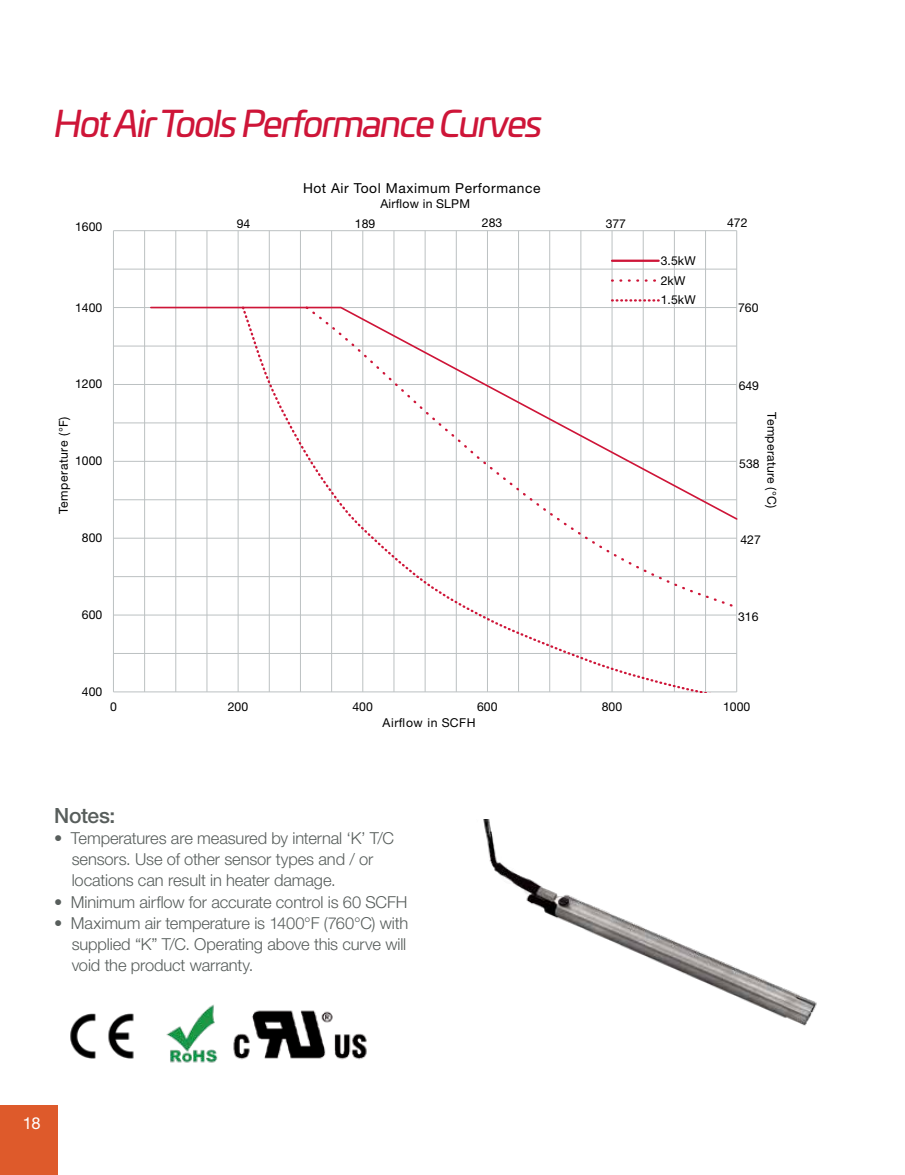
<style>
.page{position:relative;width:905px;height:1175px;background:#fff}
.page>*{position:absolute;margin:0;border:0;box-sizing:border-box;transform-origin:0 0}
.t1{font:italic 36px "Univia Pro";letter-spacing:-.05em;color:#ce1538}
.t2{font:500 21px "Helvetica Neue LT Pro";letter-spacing:-.015em;color:#585e5c}
.t3{font:300 16.5px/21px "Helvetica Neue LT Pro";letter-spacing:-.01em;color:#585e5c}
.t4{font:16.5px "Helvetica Neue LT Pro";color:#fff}
.t5{font:13.8px "Helvetica Neue LT Pro";letter-spacing:.045em;color:#000}
.t6{font:12.15px/19.8px "Helvetica Neue LT Pro";color:#000}
.t7{font:12.15px "Helvetica Neue LT Pro";letter-spacing:.02em;color:#000}
.t8{font:12.15px "Helvetica Neue LT Pro";letter-spacing:.045em;color:#000}
.t9{font:12.15px "Helvetica Neue LT Pro";letter-spacing:.04em;color:#000}
</style>
<div class="page">
<div style="left:0;top:1105px;width:57px;height:69px;background:#de5a2b"></div>
<img style="left:483px;top:819px;width:334px;height:207px">
<hr style="left:113px;top:269px;width:623px;height:1px;background:#bcc1c2">
<hr style="left:113px;top:346px;width:623px;height:1px;background:#bcc1c2">
<hr style="left:113px;top:422px;width:623px;height:1px;background:#bcc1c2">
<hr style="left:113px;top:499px;width:623px;height:1px;background:#bcc1c2">
<hr style="left:113px;top:576px;width:623px;height:1px;background:#bcc1c2">
<hr style="left:113px;top:653px;width:623px;height:1px;background:#bcc1c2">
<hr style="left:113px;top:230px;width:623px;height:1px;background:#bcc1c2">
<hr style="left:113px;top:307px;width:623px;height:1px;background:#bcc1c2">
<hr style="left:113px;top:384px;width:623px;height:1px;background:#bcc1c2">
<hr style="left:113px;top:461px;width:623px;height:1px;background:#bcc1c2">
<hr style="left:113px;top:538px;width:623px;height:1px;background:#bcc1c2">
<hr style="left:113px;top:614px;width:623px;height:1px;background:#bcc1c2">
<hr style="left:705px;top:231px;width:1px;height:461px;background:#bcc1c2">
<hr style="left:674px;top:231px;width:1px;height:461px;background:#bcc1c2">
<hr style="left:643px;top:231px;width:1px;height:461px;background:#bcc1c2">
<hr style="left:580px;top:231px;width:1px;height:461px;background:#bcc1c2">
<hr style="left:549px;top:231px;width:1px;height:461px;background:#bcc1c2">
<hr style="left:518px;top:231px;width:1px;height:461px;background:#bcc1c2">
<hr style="left:456px;top:231px;width:1px;height:461px;background:#bcc1c2">
<hr style="left:425px;top:231px;width:1px;height:461px;background:#bcc1c2">
<hr style="left:393px;top:231px;width:1px;height:461px;background:#bcc1c2">
<hr style="left:331px;top:231px;width:1px;height:461px;background:#bcc1c2">
<hr style="left:300px;top:231px;width:1px;height:461px;background:#bcc1c2">
<hr style="left:269px;top:231px;width:1px;height:461px;background:#bcc1c2">
<hr style="left:207px;top:231px;width:1px;height:461px;background:#bcc1c2">
<hr style="left:175px;top:231px;width:1px;height:461px;background:#bcc1c2">
<hr style="left:144px;top:231px;width:1px;height:461px;background:#bcc1c2">
<hr style="left:736px;top:231px;width:1px;height:461px;background:#bcc1c2">
<hr style="left:611px;top:231px;width:1px;height:461px;background:#bcc1c2">
<hr style="left:487px;top:231px;width:1px;height:461px;background:#bcc1c2">
<hr style="left:362px;top:231px;width:1px;height:461px;background:#bcc1c2">
<hr style="left:238px;top:231px;width:1px;height:461px;background:#bcc1c2">
<hr style="left:113px;top:231px;width:1px;height:461px;background:#bcc1c2">
<hr style="left:113px;top:691px;width:623px;height:1px;background:#bcc1c2">
<svg style="left:149px;top:306px;width:91px;height:215px"></svg>
<svg style="left:240px;top:305px;width:497px;height:387px"></svg>
<hr style="left:612px;top:259px;width:46px;height:3px;background:#ce1538">
<svg style="left:612px;top:279px;width:44px;height:3px"></svg>
<svg style="left:612px;top:299px;width:46px;height:2px"></svg>
<img style="left:70px;top:1013px;width:64px;height:46px">
<img style="left:166px;top:1004px;width:52px;height:59px">
<img style="left:233px;top:1010px;width:134px;height:50px">
<h1 class="t1" style="left:54px;top:97px;width:490px">Hot Air Tools Performance Curves</h1>
<p class="t5" style="left:303px;top:180px;width:239px">Hot Air Tool Maximum Performance</p>
<p class="t6" style="left:75px;top:216px;width:29px">1600</p>
<p class="t6" style="left:75px;top:297px;width:29px">1400</p>
<p class="t7" style="left:380px;top:196px;width:91px">Airflow in SLPM</p>
<p class="t6" style="left:237px;top:213px;width:15px">94</p>
<p class="t6" style="left:355px;top:213px;width:22px">189</p>
<p class="t6" style="left:482px;top:213px;width:22px">283</p>
<p class="t6" style="left:605px;top:213px;width:22px">377</p>
<p class="t6" style="left:727px;top:213px;width:22px">472</p>
<p class="t6" style="left:660px;top:250px;width:36px">3.5kW<br>2kW<br>1.5kW</p>
<p class="t6" style="left:738px;top:298px;width:22px">760</p>
<p class="t6" style="left:75px;top:374px;width:29px">1200</p>
<p class="t6" style="left:738px;top:375px;width:22px">649</p>
<p class="t8" style="left:56px;top:514px;width:100px;rotate:-90deg">Temperature (°F)</p>
<p class="t6" style="left:75px;top:451px;width:29px">1000</p>
<p class="t7" style="left:779px;top:411px;width:98px;rotate:90deg">Temperature (°C)</p>
<p class="t6" style="left:739px;top:453px;width:22px">538</p>
<p class="t6" style="left:82px;top:527px;width:22px">800</p>
<p class="t6" style="left:740px;top:529px;width:22px">427</p>
<p class="t6" style="left:82px;top:604px;width:22px">600</p>
<p class="t6" style="left:738px;top:606px;width:22px">316</p>
<p class="t6" style="left:82px;top:681px;width:22px">400</p>
<p class="t6" style="left:110px;top:697px;width:8px">0</p>
<p class="t6" style="left:228px;top:697px;width:22px">200</p>
<p class="t6" style="left:352px;top:697px;width:22px">400</p>
<p class="t6" style="left:477px;top:697px;width:22px">600</p>
<p class="t6" style="left:602px;top:697px;width:22px">800</p>
<p class="t6" style="left:723px;top:697px;width:29px">1000</p>
<p class="t9" style="left:382px;top:715px;width:94px">Airflow in SCFH</p>
<p class="t2" style="left:54px;top:803px;width:63px">Notes:</p>
<p class="t3" style="left:72px;top:827px;width:324px;text-indent:-18px">• Temperatures are measured by internal ‘K’ T/C sensors. Use of other sensor types and / or locations can result in heater damage.</p>
<p class="t3" style="left:54px;top:890px;width:355px">• Minimum airflow for accurate control is 60 SCFH</p>
<p class="t3" style="left:72px;top:911px;width:338px;text-indent:-18px">• Maximum air temperature is 1400°F (760°C) with supplied “K” T/C. Operating above this curve will void the product warranty.</p>
<p class="t4" style="left:23px;top:1112px;width:19px">18</p>
</div>
